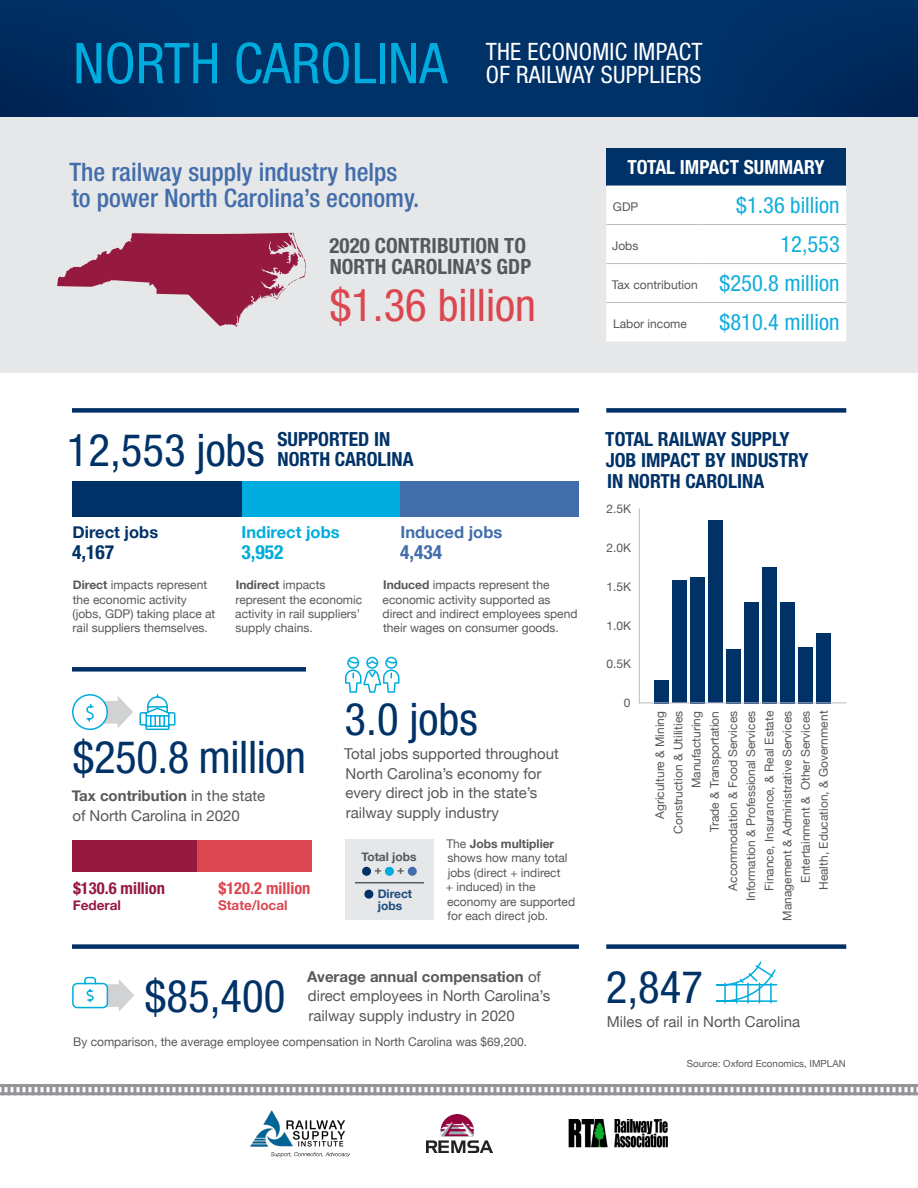
<style>
.page{position:relative;width:918px;height:1188px;background:#fff}
.page>*{position:absolute;margin:0;border:0;box-sizing:border-box;transform-origin:0 0}
.t1{font:259.5px "Chartwell Bars Vertical";color:#003268;scale:.72 1}
.t2{font:condensed 56.25px "Helvetica Neue LT Std";color:#00acdd}
.t3{font:condensed 45px "Helvetica Neue LT Std";color:#003268}
.t4{font:condensed 45px "Helvetica Neue LT Std";color:#db4750}
.t5{font:500 condensed 25.5px/25.5px "Helvetica Neue LT Std";color:#426dab}
.t6{font:condensed 24px/23.2px "Helvetica Neue LT Std";letter-spacing:.01em;color:#fff}
.t7{font:condensed 22.5px "Helvetica Neue LT Std";color:#11addc}
.t8{font:700 condensed 21px/21px "Helvetica Neue LT Std";color:#57585a}
.t9{font:700 condensed 19.5px/21px "Helvetica Neue LT Std";color:#003268}
.t10{font:700 condensed 19.5px "Helvetica Neue LT Std";color:#fff}
.t11{font:700 condensed 19.5px "Helvetica Neue LT Std";color:#00acdd}
.t12{font:700 condensed 19.5px "Helvetica Neue LT Std";color:#426dab}
.t13{font:700 condensed 16.5px "Helvetica Neue LT Std";color:#db4750}
.t14{font:700 condensed 16.5px "Helvetica Neue LT Std";color:#96193f}
.t15{font:700 16.5px "Helvetica Neue";color:#00acdd}
.t16{font:700 16.5px "Helvetica Neue";color:#426dab}
.t17{font:700 16.5px "Helvetica Neue";color:#003268}
.t18{font:15px/19.5px "Helvetica Neue";color:#57585a}
.t19{font:700 13.5px "Helvetica Neue";color:#db4750}
.t20{font:700 13.5px "Helvetica Neue";color:#96193f}
.t21{font:12px/14.4px "Helvetica Neue";color:#57585a}
.t22{font:700 12px/12.9px "Helvetica Neue";color:#57585a}
.t23{font:700 12px/12px "Helvetica Neue";color:#1d4c7f}
.t24{font:9.75px "Helvetica Neue";color:#57585a}
.s1{font-weight:700}
</style>
<div class="page">
<svg style="left:0;top:0;width:918px;height:117px;background:#002f64"></svg>
<img style="left:250px;top:1110px;width:100px;height:47px">
<img style="left:426px;top:1114px;width:67px;height:39px">
<img style="left:569px;top:1119px;width:99px;height:28px">
<div style="left:0;top:117px;width:918px;height:256px;background:#e6e7e9"></div>
<svg style="left:2px;top:1084px;width:914px;height:11px"></svg>
<div style="left:72px;top:408px;width:507px;height:5px;background:#003268"></div>
<div style="left:606px;top:408px;width:240px;height:5px;background:#003268"></div>
<svg style="left:639px;top:508px;width:208px;height:196px"></svg>
<div style="left:606px;top:944px;width:240px;height:5px;background:#003268"></div>
<svg style="left:715px;top:961px;width:63px;height:43px"></svg>
<div style="left:345px;top:839px;width:89px;height:81px;background:#e6e7e9"></div>
<hr style="left:355px;top:882px;width:69px;height:1px;background:#57585a">
<div style="left:362px;top:867px;width:9px;height:9px;background:#003268;border-radius:50%"></div>
<div style="left:385px;top:867px;width:9px;height:9px;background:#00acdd;border-radius:50%"></div>
<div style="left:408px;top:867px;width:9px;height:9px;background:#426dab;border-radius:50%"></div>
<div style="left:364px;top:890px;width:9px;height:9px;background:#003268;border-radius:50%"></div>
<div style="left:72px;top:667px;width:234px;height:5px;background:#003268"></div>
<svg style="left:139px;top:694px;width:37px;height:37px"></svg>
<svg style="left:72px;top:694px;width:61px;height:36px"></svg>
<svg style="left:72px;top:976px;width:62px;height:35px"></svg>
<div style="left:72px;top:944px;width:507px;height:5px;background:#003268"></div>
<svg style="left:57px;top:233px;width:249px;height:94px"></svg>
<div style="left:606px;top:148px;width:240px;height:38px;background:#003268"></div>
<div style="left:606px;top:186px;width:240px;height:156px;background:#fff"></div>
<hr style="left:606px;top:224px;width:98px;height:1px;background:#bcbdc0">
<hr style="left:606px;top:263px;width:98px;height:1px;background:#bcbdc0">
<hr style="left:606px;top:302px;width:98px;height:1px;background:#bcbdc0">
<hr style="left:704px;top:224px;width:142px;height:1px;background:#bcbdc0">
<hr style="left:704px;top:263px;width:142px;height:1px;background:#bcbdc0">
<hr style="left:704px;top:302px;width:142px;height:1px;background:#bcbdc0">
<div style="left:72px;top:481px;width:507px;height:36px;background:#426dab"></div>
<div style="left:72px;top:481px;width:328px;height:36px;background:#00acdd"></div>
<div style="left:72px;top:481px;width:169px;height:36px;background:#003268"></div>
<div style="left:72px;top:841px;width:240px;height:31px;background:#db4750"></div>
<div style="left:72px;top:841px;width:125px;height:31px;background:#96193f"></div>
<svg style="left:345px;top:657px;width:54px;height:36px"></svg>
<p class="t2" style="left:73px;top:31px;width:376px">NORTH CAROLINA</p>
<p class="t6" style="left:486px;top:40px;width:218px">THE ECONOMIC IMPACT<br>OF RAILWAY SUPPLIERS</p>
<p class="t5" style="left:69px;top:159px;width:351px">The railway supply industry helps to power North Carolina’s economy.</p>
<h3 class="t8" style="left:330px;top:235px;width:203px">2020 CONTRIBUTION TO<br>NORTH CAROLINA’S GDP</h3>
<p class="t4" style="left:330px;top:279px;width:208px">$1.36 billion</p>
<p class="t10" style="left:627px;top:155px;width:199px">TOTAL IMPACT SUMMARY</p>
<p class="t21" style="left:613px;top:200px;width:27px">GDP</p>
<p class="t7" style="left:736px;top:192px;width:105px">$1.36 billion</p>
<p class="t21" style="left:612px;top:239px;width:28px">Jobs</p>
<p class="t7" style="left:780px;top:231px;width:61px">12,553</p>
<p class="t21" style="left:612px;top:278px;width:87px">Tax contribution</p>
<p class="t7" style="left:720px;top:270px;width:121px">$250.8 million</p>
<p class="t21" style="left:613px;top:317px;width:75px">Labor income</p>
<p class="t7" style="left:720px;top:309px;width:121px">$810.4 million</p>
<p class="t3" style="left:67px;top:424px;width:199px">12,553 jobs</p>
<p class="t9" style="left:277px;top:429px;width:138px;line-height:19.5px">SUPPORTED IN<br>NORTH CAROLINA</p>
<h3 class="t17" style="left:73px;top:519px;width:87px">Direct jobs</h3>
<h3 class="t9" style="left:72px;top:541px;width:44px">4,167</h3>
<h3 class="t15" style="left:242px;top:519px;width:99px">Indirect jobs</h3>
<h3 class="t11" style="left:242px;top:540px;width:44px">3,952</h3>
<h3 class="t16" style="left:401px;top:519px;width:103px">Induced jobs</h3>
<h3 class="t12" style="left:400px;top:540px;width:44px">4,434</h3>
<p class="t21" style="left:73px;top:578px;width:144px"><span class="s1">Direct</span> impacts represent the economic activity (jobs, GDP) taking place at rail suppliers themselves.</p>
<p class="t21" style="left:235px;top:578px;width:129px"><span class="s1">Indirect</span> impacts represent the economic activity in rail suppliers’ supply chains.</p>
<p class="t21" style="left:383px;top:578px;width:196px"><span class="s1">Induced</span> impacts represent the economic activity supported as direct and indirect employees spend their wages on consumer goods.</p>
<h3 class="t3" style="left:73px;top:731px;width:234px">$250.8 million</h3>
<p class="t18" style="left:72px;top:787px;width:195px"><span class="s1">Tax contribution</span> in the state of North Carolina in 2020</p>
<p class="t14" style="left:73px;top:879px;width:94px">$130.6 million</p>
<p class="t20" style="left:73px;top:894px;width:50px">Federal</p>
<p class="t13" style="left:218px;top:879px;width:94px">$120.2 million</p>
<p class="t19" style="left:218px;top:894px;width:71px">State/local</p>
<h3 class="t3" style="left:345px;top:693px;width:135px">3.0 jobs</h3>
<p class="t18" style="left:344px;top:745px;width:216px">Total jobs supported throughout<br>North Carolina’s economy for every direct job in the state’s railway supply industry</p>
<p class="t21" style="left:446px;top:837px;width:131px">The <span class="s1">Jobs multiplier </span>shows how many total jobs (direct + indirect<br>+ induced) in the economy are supported for each direct job.</p>
<p class="t22" style="left:374px;top:851px;width:44px;text-indent:-13px">Total jobs +</p>
<p class="t22" style="left:397px;top:864px;width:9px">+</p>
<p class="t23" style="left:378px;top:888px;width:36px">Direct jobs</p>
<p class="t18" style="left:307px;top:967px;width:244px"><span class="s1">Average annual compensation</span> of direct employees in North Carolina’s</p>
<p class="t3" style="left:145px;top:970px;width:142px">$85,400</p>
<p class="t18" style="left:308px;top:1006px;width:208px">railway supply industry in 2020</p>
<p class="t21" style="left:73px;top:1035px;width:456px">By comparison, the average employee compensation in North Carolina was $69,200.</p>
<p class="t9" style="left:605px;top:428px;width:205px">TOTAL RAILWAY SUPPLY<br>JOB IMPACT BY INDUSTRY<br>IN NORTH CAROLINA</p>
<p class="t21" style="left:606px;top:502px;width:26px">2.5K</p>
<p class="t21" style="left:606px;top:541px;width:26px">2.0K</p>
<p class="t21" style="left:606px;top:580px;width:26px">1.5K</p>
<p class="t21" style="left:606px;top:619px;width:26px">1.0K</p>
<p class="t21" style="left:606px;top:658px;width:26px">0.5K</p>
<p class="t21" style="left:624px;top:696px;width:8px">0</p>
<p class="t21" style="left:654px;top:819px;width:110px;rotate:-90deg">Agriculture &amp; Mining</p>
<p class="t21" style="left:817px;top:890px;width:181px;rotate:-90deg">Health, Education, &amp; Government</p>
<p class="t1" style="left:645px;top:455px;width:274px">12+63+65+94+28+52+70+52+29+36</p>
<p class="t21" style="left:763px;top:891px;width:181px;rotate:-90deg">Finance, Insurance, &amp; Real Estate</p>
<p class="t21" style="left:781px;top:921px;width:211px;rotate:-90deg">Management &amp; Administrative Services</p>
<p class="t21" style="left:726px;top:891px;width:181px;rotate:-90deg">Accommodation &amp; Food Services</p>
<p class="t21" style="left:799px;top:883px;width:173px;rotate:-90deg">Entertainment &amp; Other Services</p>
<p class="t21" style="left:672px;top:834px;width:124px;rotate:-90deg">Construction &amp; Utilities</p>
<p class="t21" style="left:744px;top:901px;width:192px;rotate:-90deg">Information &amp; Professional Services</p>
<p class="t21" style="left:708px;top:832px;width:123px;rotate:-90deg">Trade &amp; Transportation</p>
<p class="t21" style="left:690px;top:788px;width:79px;rotate:-90deg">Manufacturing</p>
<p class="t3" style="left:606px;top:962px;width:99px">2,847</p>
<p class="t18" style="left:607px;top:1013px;width:195px">Miles of rail in North Carolina</p>
<p class="t24" style="left:687px;top:1056px;width:160px">Source: Oxford Economics, IMPLAN</p>
</div>
